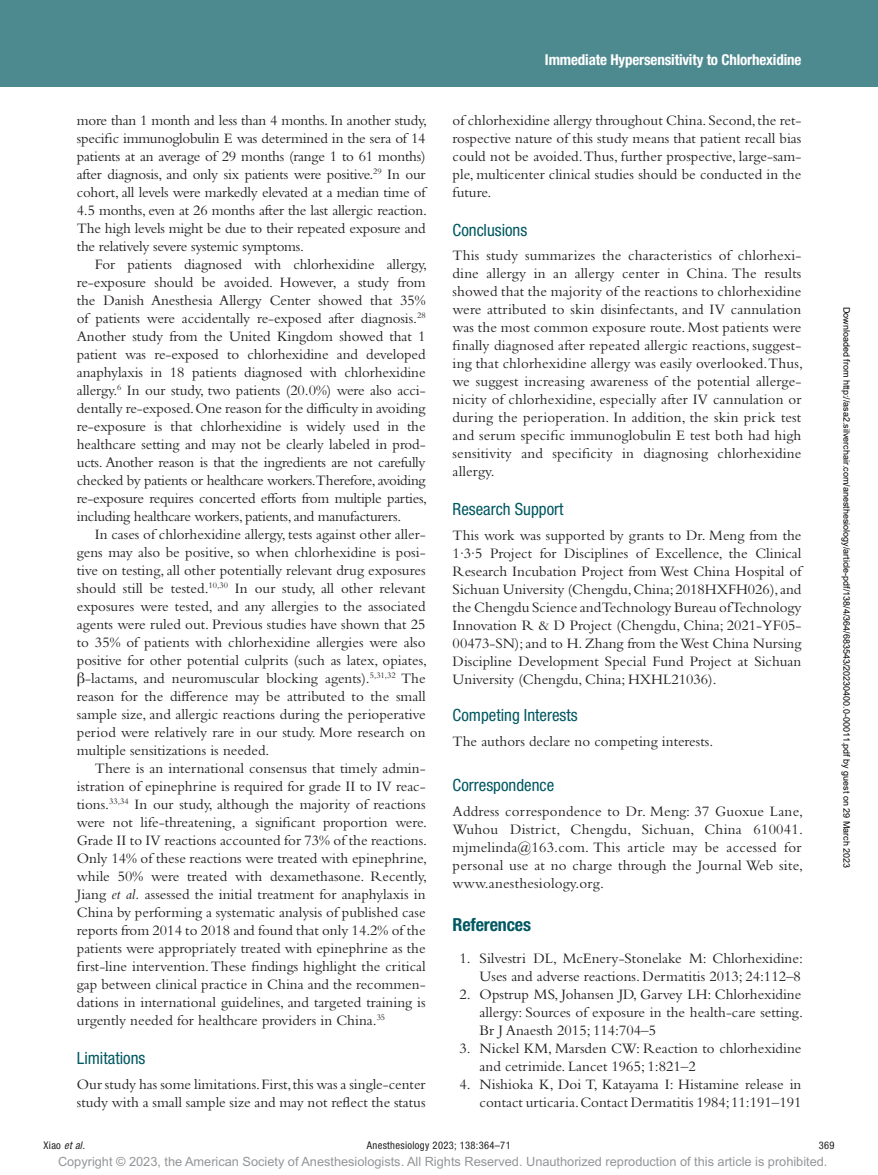
<style>
.page{position:relative;width:878px;height:1175px;background:#fff}
.page>*{position:absolute;margin:0;border:0;box-sizing:border-box;transform-origin:0 0}
.t1{font:700 condensed 18px "Helvetica Neue LT Std";color:#005861}
.t2{font:condensed 16.8px "Helvetica Neue LT Std";color:#005861}
.t3{font:15px/18px "Bembo Std";color:#231f20;text-align:justify}
.t4{font:700 condensed 15px "Helvetica Neue LT Std";letter-spacing:-.01em;color:#fff}
.t5{font:12.75px "Arial MT Std";color:#939598}
.t6{font:condensed 10.5px "Helvetica Neue LT Std";letter-spacing:.03em;color:#231f20}
.t7{font:italic condensed 10.5px "Helvetica Neue LT Std";color:#231f20}
.t8{font:9px "Arial";color:#000}
.s1{font-family:"Gandhari Unicode"}
.s2{font-style:italic}
.s3{font-style:normal}
</style>
<div class="page">
<div style="left:0;top:0;width:878px;height:86px;background:#4d8a90"></div>
<p class="t3" style="left:77px;top:111px;width:352px">more than 1 month and less than 4 months. In another study, specific immunoglobulin E was determined in the sera of 14 patients at an average of 29 months (range 1 to 61 months) after diagnosis, and only six patients were positive.<sup>29</sup> In our cohort, all levels were markedly elevated at a median time of 4.5 months, even at 26 months after the last allergic reaction.<br>The high levels might be due to their repeated exposure and the relatively severe systemic symptoms.</p>
<p class="t3" style="left:77px;top:255px;width:352px;text-indent:18px">For patients diagnosed with chlorhexidine allergy, re-exposure should be avoided. However, a study from the Danish Anesthesia Allergy Center showed that 35% of patients were accidentally re-exposed after diagnosis.<sup>28<br></sup>Another study from the United Kingdom showed that 1 patient was re-exposed to chlorhexidine and developed anaphylaxis in 18 patients diagnosed with chlorhexidine allergy.<sup>6</sup> In our study, two patients (20.0%) were also acci&shy;dentally re-exposed. One reason for the difficulty in avoiding re-exposure is that chlorhexidine is widely used in the healthcare setting and may not be clearly labeled in prod&shy;ucts. Another reason is that the ingredients are not carefully checked by patients or healthcare workers.Therefore, avoiding re-exposure requires concerted efforts from multiple parties, including healthcare workers, patients, and manufacturers.</p>
<p class="t3" style="left:77px;top:525px;width:352px;text-indent:18px">In cases of chlorhexidine allergy, tests against other aller&shy;gens may also be positive, so when chlorhexidine is posi&shy;tive on testing, all other potentially relevant drug exposures should still be tested.<sup>10,30</sup> In our study, all other relevant exposures were tested, and any allergies to the associated agents were ruled out. Previous studies have shown that 25 to 35% of patients with chlorhexidine allergies were also positive for other potential culprits (such as latex, opiates, <span class="s1">β</span>-lactams, and neuromuscular blocking agents).<sup>5,31,32</sup> The reason for the difference may be attributed to the small sample size, and allergic reactions during the perioperative period were relatively rare in our study. More research on multiple sensitizations is needed.</p>
<p class="t3" style="left:77px;top:759px;width:352px;text-indent:18px">There is an international consensus that timely admin&shy;istration of epinephrine is required for grade II to IV reac&shy;tions.<sup>33,34</sup> In our study, although the majority of reactions were not life-threatening, a significant proportion were.<br>Grade II to IV reactions accounted for 73% of the reactions.<br>Only 14% of these reactions were treated with epinephrine, while 50% were treated with dexamethasone. Recently, Jiang <span class="s2">et al.</span> assessed the initial treatment for anaphylaxis in China by performing a systematic analysis of published case reports from 2014 to 2018 and found that only 14.2% of the patients were appropriately treated with epinephrine as the first-line intervention. These findings highlight the critical gap between clinical practice in China and the recommen&shy;dations in international guidelines, and targeted training is urgently needed for healthcare providers in China.<sup>35</sup></p>
<p class="t2" style="left:77px;top:1048px;width:70px">Limitations</p>
<p class="t3" style="left:77px;top:1074px;width:350px">Our study has some limitations. First, this was a single-center study with a small sample size and may not reflect the status</p>
<p class="t4" style="left:545px;top:51px;width:258px">Immediate Hypersensitivity to Chlorhexidine</p>
<p class="t3" style="left:452px;top:111px;width:350px">of chlorhexidine allergy throughout China. Second, the ret&shy;rospective nature of this study means that patient recall bias could not be avoided. Thus, further prospective, large-sam&shy;ple, multicenter clinical studies should be conducted in the future.</p>
<p class="t2" style="left:452px;top:220px;width:76px">Conclusions</p>
<p class="t3" style="left:452px;top:246px;width:352px">This study summarizes the characteristics of chlorhexi&shy;dine allergy in an allergy center in China. The results showed that the majority of the reactions to chlorhexidine were attributed to skin disinfectants, and IV cannulation was the most common exposure route. Most patients were finally diagnosed after repeated allergic reactions, suggest&shy;ing that chlorhexidine allergy was easily overlooked. Thus, we suggest increasing awareness of the potential allerge&shy;nicity of chlorhexidine, especially after IV cannulation or during the perioperation. In addition, the skin prick test and serum specific immunoglobulin E test both had high sensitivity and specificity in diagnosing chlorhexidine allergy.</p>
<p class="t2" style="left:452px;top:499px;width:112px">Research Support</p>
<p class="t3" style="left:452px;top:526px;width:350px">This work was supported by grants to Dr. Meng from the 1·3·5 Project for Disciplines of Excellence, the Clinical Research Incubation Project from West China Hospital of Sichuan University (Chengdu, China; 2018HXFH026), and the Chengdu Science and Technology Bureau of Technology Innovation R &amp; D Project (Chengdu, China; 2021-YF05- 00473-SN); and to H. Zhang from the West China Nursing Discipline Development Special Fund Project at Sichuan University (Chengdu, China; HXHL21036).</p>
<p class="t2" style="left:452px;top:705px;width:126px">Competing Interests</p>
<p class="t3" style="left:452px;top:732px;width:262px">The authors declare no competing interests.</p>
<p class="t2" style="left:452px;top:775px;width:103px">Correspondence</p>
<p class="t3" style="left:452px;top:802px;width:352px">Address correspondence to Dr. Meng: 37 Guoxue Lane, Wuhou District, Chengdu, Sichuan, China 610041. mjmelinda@163.com. This article may be accessed for personal use at no charge through the Journal Web site, www.anesthesiology.org.</p>
<p class="t1" style="left:452px;top:913px;width:80px">References</p>
<p class="t3" style="left:459px;top:949px;width:345px;text-align:right">1. Silvestri DL, McEnery-Stonelake M: Chlorhexidine:<br>Uses and adverse reactions. Dermatitis 2013; 24:112–8</p>
<p class="t3" style="left:479px;top:985px;width:325px;text-indent:-20px">2. Opstrup MS, Johansen JD, Garvey LH: Chlorhexidine allergy: Sources of exposure in the health-care setting.<br>Br J Anaesth 2015; 114:704–5</p>
<p class="t3" style="left:479px;top:1039px;width:323px;text-indent:-20px">3. Nickel KM, Marsden CW: Reaction to chlorhexidine and cetrimide. Lancet 1965; 1:821–2</p>
<p class="t3" style="left:459px;top:1075px;width:343px;text-align:right">4. Nishioka K, Doi T, Katayama I: Histamine release in contact urticaria. Contact Dermatitis 1984; 11:191–191</p>
<p class="t8" style="left:850px;top:306px;width:563px;rotate:90deg">Downloaded from http://asa2.silverchair.com/anesthesiology/article-pdf/138/4/364/683543/20230400.0-00011.pdf by guest on 29 March 2023</p>
<p class="t7" style="left:44px;top:1139px;width:43px"><span class="s3">Xiao</span> et al.</p>
<p class="t6" style="left:367px;top:1139px;width:145px">Anesthesiology 2023; 138:364–71</p>
<p class="t6" style="left:818px;top:1139px;width:17px">369</p>
<p class="t5" style="left:58px;top:1154px;width:771px">Copyright © 2023, the American Society of Anesthesiologists. All Rights Reserved. Unauthorized reproduction of this article is prohibited.</p>
</div>
